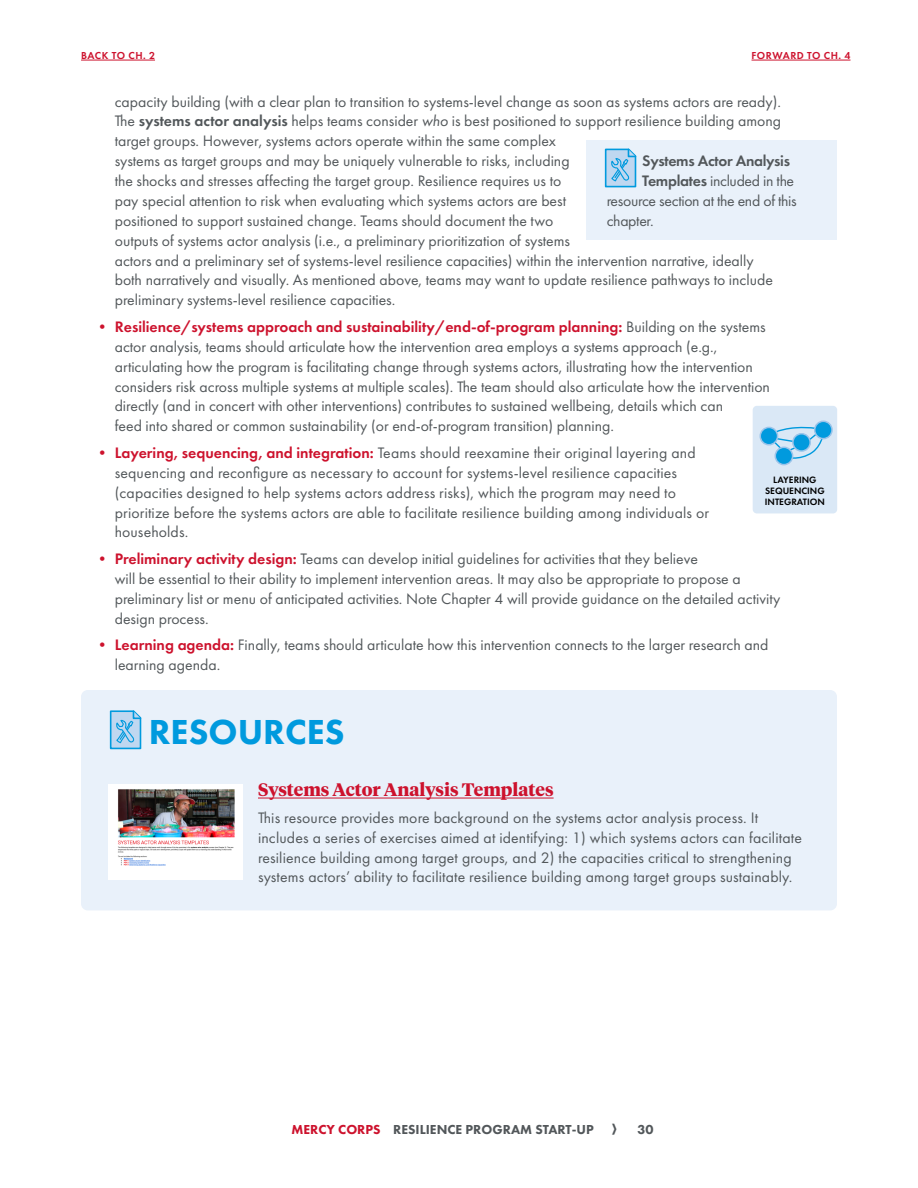
<style>
.page{position:relative;width:918px;height:1188px;background:#fff}
.page>*{position:absolute;margin:0;border:0;box-sizing:border-box;transform-origin:0 0}
.t1{font:800 36px "Futura PT";color:#009ade}
.t2{font:700 18px "Tiempos Headline";color:#cd122d}
.t3{font:15.75px/20px "Futura PT";color:#52575a}
.t4{font:15.75px "Futura PT";letter-spacing:-.02em;color:#52575a}
.t5{font:600 15.75px "Futura PT";letter-spacing:-.02em;color:#52575a}
.t6{font:800 13.5px "Futura PT";color:#52575a}
.t7{font:600 10.5px "Futura PT";letter-spacing:.05em;color:#cd122d}
.t8{font:600 9.6px/10.8px "Futura PT";color:#000;text-align:center}
.s1{font-weight:600}
.s2{font-style:italic}
.s3{color:#cd122d}
.s4{font-weight:600;color:#cd122d}
</style>
<div class="page">
<div style="left:753px;top:406px;width:84px;height:107px;background:#dae8f6;border-radius:4px"></div>
<svg style="left:767px;top:426px;width:58px;height:37px"></svg>
<div style="left:775px;top:447px;width:18px;height:18px;background:#009ade;border-radius:50%"></div>
<div style="left:775px;top:447px;width:18px;height:18px;border:2px solid #9bc4ea;border-radius:50%"></div>
<div style="left:793px;top:434px;width:17px;height:17px;background:#009ade;border-radius:50%"></div>
<div style="left:792px;top:433px;width:19px;height:19px;border:2px solid #9bc4ea;border-radius:50%"></div>
<div style="left:815px;top:421px;width:17px;height:18px;background:#009ade;border-radius:50%"></div>
<div style="left:814px;top:421px;width:19px;height:18px;border:2px solid #9bc4ea;border-radius:50%"></div>
<div style="left:760px;top:427px;width:18px;height:18px;background:#009ade;border-radius:50%"></div>
<div style="left:760px;top:427px;width:18px;height:19px;border:2px solid #9bc4ea;border-radius:50%"></div>
<hr style="left:752px;top:60px;width:99px;height:1px;background:#cd122d">
<hr style="left:81px;top:60px;width:74px;height:1px;background:#cd122d">
<div style="left:81px;top:690px;width:756px;height:220px;background:#e9f1fa;border-radius:7px"></div>
<hr style="left:258px;top:798px;width:296px;height:1px;background:#cd122d">
<svg style="left:109px;top:710px;width:33px;height:40px"></svg>
<div style="left:586px;top:140px;width:251px;height:100px;background:#e9f1fa"></div>
<svg style="left:604px;top:148px;width:33px;height:40px"></svg>
<img style="left:108px;top:784px;width:135px;height:95px">
<p class="t7" style="left:81px;top:49px;width:75px">BACK TO CH. 2</p>
<p class="t7" style="left:752px;top:49px;width:100px">FORWARD TO CH. 4</p>
<p class="t3" style="left:115px;top:91px;width:668px">capacity building (with a clear plan to transition to systems-level change as soon as systems actors are ready).<br>The <span class="s1">systems actor analysis</span> helps teams consider <span class="s2">who</span> is best positioned to support resilience building among target groups. However, systems actors operate within the same complex<br>systems as target groups and may be uniquely vulnerable to risks, including<br>the shocks and stresses affecting the target group. Resilience requires us to<br>pay special attention to risk when evaluating which systems actors are best<br>positioned to support sustained change. Teams should document the two<br>outputs of systems actor analysis (i.e., a preliminary prioritization of systems<br>actors and a preliminary set of systems-level resilience capacities) within the intervention narrative, ideally both narratively and visually. As mentioned above, teams may want to update resilience pathways to include preliminary systems-level resilience capacities.</p>
<p class="t3" style="left:115px;top:317px;width:657px;text-indent:-20px"><span class="s3">•</span> <span class="s4">Resilience/systems approach and sustainability/end-of-program planning:</span> Building on the systems actor analysis, teams should articulate how the intervention area employs a systems approach (e.g., articulating how the program is facilitating change through systems actors, illustrating how the intervention considers risk across multiple systems at multiple scales). The team should also articulate how the intervention directly (and in concert with other interventions) contributes to sustained wellbeing, details which can<br>feed into shared or common sustainability (or end-of-program transition) planning.</p>
<p class="t3" style="left:115px;top:443px;width:596px;text-indent:-20px"><span class="s3">•</span> <span class="s4">Layering, sequencing, and integration:</span> Teams should reexamine their original layering and sequencing and reconfigure as necessary to account for systems-level resilience capacities (capacities designed to help systems actors address risks), which the program may need to prioritize before the systems actors are able to facilitate resilience building among individuals or households.</p>
<p class="t3" style="left:115px;top:549px;width:667px;text-indent:-20px"><span class="s3">•</span> <span class="s4">Preliminary activity design:</span> Teams can develop initial guidelines for activities that they believe<br>will be essential to their ability to implement intervention areas. It may also be appropriate to propose a preliminary list or menu of anticipated activities. Note Chapter 4 will provide guidance on the detailed activity design process.</p>
<p class="t3" style="left:115px;top:635px;width:655px;text-indent:-20px"><span class="s3">•</span> <span class="s4">Learning agenda:</span> Finally, teams should articulate how this intervention connects to the larger research and learning agenda.</p>
<p class="t5" style="left:642px;top:151px;width:149px">Systems Actor Analysis</p>
<p class="t4" style="left:642px;top:171px;width:153px"><span class="s1">Templates</span> included in the</p>
<p class="t4" style="left:607px;top:191px;width:192px">resource section at the end of this</p>
<p class="t4" style="left:607px;top:211px;width:49px">chapter.</p>
<p class="t8" style="left:765px;top:474px;width:62px">LAYERING<br>SEQUENCING<br>INTEGRATION</p>
<h1 class="t1" style="left:149px;top:710px;width:197px">RESOURCES</h1>
<p class="t2" style="left:258px;top:777px;width:297px">Systems Actor Analysis Templates</p>
<p class="t3" style="left:258px;top:808px;width:545px">This resource provides more background on the systems actor analysis process. It includes a series of exercises aimed at identifying: 1) which systems actors can facilitate resilience building among target groups, and 2) the capacities critical to strengthening systems actors’ ability to facilitate resilience building among target groups sustainably.</p>
<p class="t6" style="left:291px;top:1121px;width:304px"><span class="s3">MERCY CORPS</span> RESILIENCE PROGRAM START-UP</p>
<p class="t6" style="left:637px;top:1121px;width:18px">30</p>
</div>
